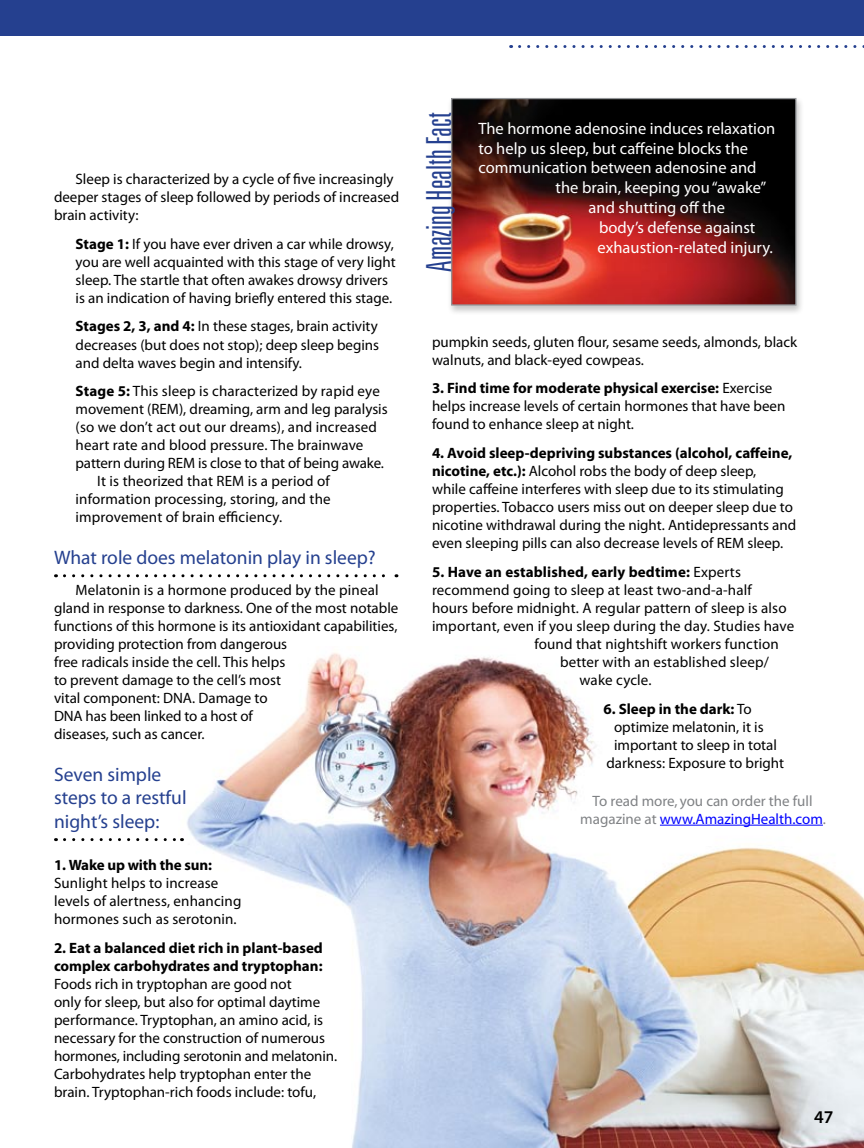
<style>
.page{position:relative;width:864px;height:1148px;background:#fff}
.page>*{position:absolute;margin:0;border:0;box-sizing:border-box;transform-origin:0 0}
.t1{font:300 ultra-condensed 34.5px "Univers";color:#25408f}
.t2{font:19.5px/23.4px "Myriad Pro";color:#25408f}
.t3{font:600 18px "Myriad Pro";color:#000}
.t4{font:16.5px "Myriad Pro";color:#fff}
.t5{font:15px/18px "Myriad Pro";color:#000}
.t6{font:700 15px/18px "Myriad Pro";color:#000}
.t7{font:15px/18px "Myriad";color:#808285;text-align:center}
.s1{font-weight:700}
.s2{font-weight:400}
.s3{color:#00f}
</style>
<div class="page">
<img style="left:181px;top:652px;width:683px;height:496px">
<div style="left:447px;top:96px;width:358px;height:219px;background:#000;opacity:.23"></div>
<img style="left:453px;top:100px;width:341px;height:203px">
<div style="left:451px;top:98px;width:345px;height:207px;border:1px solid #939598"></div>
<svg style="left:64px;top:574px;width:333px;height:3px"></svg>
<svg style="left:64px;top:838px;width:119px;height:3px"></svg>
<div style="left:0;top:0;width:864px;height:36px;background:#25408f"></div>
<svg style="left:520px;top:45px;width:344px;height:3px"></svg>
<hr style="left:660px;top:824px;width:163px;height:1px;background:#00f">
<p class="t5" style="left:54px;top:169px;width:347px;text-indent:22px">Sleep is characterized by a cycle of five increasingly deeper stages of sleep followed by periods of increased brain activity:</p>
<p class="t5" style="left:76px;top:234px;width:322px"><span class="s1">Stage 1:</span> If you have ever driven a car while drowsy, you are well acquainted with this stage of very light sleep. The startle that often awakes drowsy drivers is an indication of having briefly entered this stage.</p>
<p class="t5" style="left:76px;top:317px;width:305px;text-align:justify"><span class="s1">Stages 2, 3, and 4:</span> In these stages, brain activity decreases (but does not stop); deep sleep begins and delta waves begin and intensify.</p>
<p class="t5" style="left:76px;top:382px;width:306px"><span class="s1">Stage 5:</span> This sleep is characterized by rapid eye</p>
<p class="t5" style="left:76px;top:400px;width:314px">movement (REM), dreaming, arm and leg paralysis</p>
<p class="t5" style="left:76px;top:418px;width:303px">(so we don’t act out our dreams), and increased</p>
<p class="t5" style="left:76px;top:436px;width:289px">heart rate and blood pressure. The brainwave</p>
<p class="t5" style="left:76px;top:454px;width:310px">pattern during REM is close to that of being awake.</p>
<p class="t5" style="left:97px;top:472px;width:234px">It is theorized that REM is a period of</p>
<p class="t5" style="left:76px;top:490px;width:257px">information processing, storing, and the</p>
<p class="t5" style="left:76px;top:508px;width:208px">improvement of brain efficiency.</p>
<h2 class="t2" style="left:54px;top:545px;width:323px">What role does melatonin play in sleep?</h2>
<p class="t5" style="left:54px;top:581px;width:346px;text-indent:22px">Melatonin is a hormone produced by the pineal gland in response to darkness. One of the most notable functions of this hormone is its antioxidant capabilities, providing protection from dangerous<br>free radicals inside the cell. This helps<br>to prevent damage to the cell’s most<br>vital component: DNA. Damage to<br>DNA has been linked to a host of<br>diseases, such as cancer.</p>
<h2 class="t2" style="left:54px;top:762px;width:134px">Seven simple steps to a restful night’s sleep:</h2>
<p class="t6" style="left:54px;top:855px;width:159px">1. Wake up with the sun:</p>
<p class="t5" style="left:54px;top:873px;width:189px">Sunlight helps to increase levels of alertness, enhancing hormones such as serotonin.</p>
<p class="t6" style="left:54px;top:938px;width:270px">2. Eat a balanced diet rich in plant-based complex carbohydrates and tryptophan:</p>
<p class="t5" style="left:54px;top:974px;width:285px">Foods rich in tryptophan are good not<br>only for sleep, but also for optimal daytime performance. Tryptophan, an amino acid, is necessary for the construction of numerous hormones, including serotonin and melatonin.<br>Carbohydrates help tryptophan enter the brain. Tryptophan-rich foods include: tofu,</p>
<h1 class="t1" style="left:421px;top:272px;width:161px;rotate:-90deg">Amazing Health Fact</h1>
<p class="t4" style="left:478px;top:118px;width:298px">The hormone adenosine induces relaxation</p>
<p class="t4" style="left:478px;top:138px;width:271px">to help us sleep, but caffeine blocks the</p>
<p class="t4" style="left:478px;top:158px;width:280px">communication between adenosine and</p>
<p class="t4" style="left:556px;top:177px;width:212px">the brain, keeping you “awake”</p>
<p class="t4" style="left:589px;top:197px;width:138px">and shutting off the</p>
<p class="t4" style="left:599px;top:217px;width:158px">body’s defense against</p>
<p class="t4" style="left:598px;top:237px;width:177px">exhaustion-related injury.</p>
<p class="t5" style="left:432px;top:332px;width:367px">pumpkin seeds, gluten flour, sesame seeds, almonds, black walnuts, and black-eyed cowpeas.</p>
<p class="t5" style="left:432px;top:379px;width:355px"><span class="s1">3. Find time for moderate physical exercise:</span> Exercise helps increase levels of certain hormones that have been found to enhance sleep at night.</p>
<p class="t5" style="left:432px;top:444px;width:366px"><span class="s1">4. Avoid sleep-depriving substances (alcohol, caffeine, nicotine, etc.):</span> Alcohol robs the body of deep sleep,<br>while caffeine interferes with sleep due to its stimulating properties. Tobacco users miss out on deeper sleep due to nicotine withdrawal during the night. Antidepressants and even sleeping pills can also decrease levels of REM sleep.</p>
<p class="t6" style="left:432px;top:562px;width:310px">5. Have an established, early bedtime: <span class="s2">Experts</span></p>
<p class="t5" style="left:432px;top:581px;width:321px">recommend going to sleep at least two-and-a-half</p>
<p class="t5" style="left:432px;top:599px;width:356px">hours before midnight. A regular pattern of sleep is also</p>
<p class="t5" style="left:432px;top:617px;width:364px">important, even if you sleep during the day. Studies have</p>
<p class="t5" style="left:535px;top:635px;width:246px">found that nightshift workers function</p>
<p class="t5" style="left:560px;top:653px;width:210px">better with an established sleep/</p>
<p class="t5" style="left:580px;top:671px;width:74px">wake cycle.</p>
<p class="t6" style="left:604px;top:699px;width:150px">6. Sleep in the dark: <span class="s2">To</span></p>
<p class="t5" style="left:614px;top:717px;width:151px">optimize melatonin, it is</p>
<p class="t5" style="left:614px;top:735px;width:165px">important to sleep in total</p>
<p class="t5" style="left:607px;top:753px;width:179px">darkness: Exposure to bright</p>
<p class="t7" style="left:580px;top:792px;width:247px">To read more, you can order the full magazine at <span class="s3">www.AmazingHealth.com</span>.</p>
<p class="t3" style="left:814px;top:1105px;width:21px">47</p>
</div>
